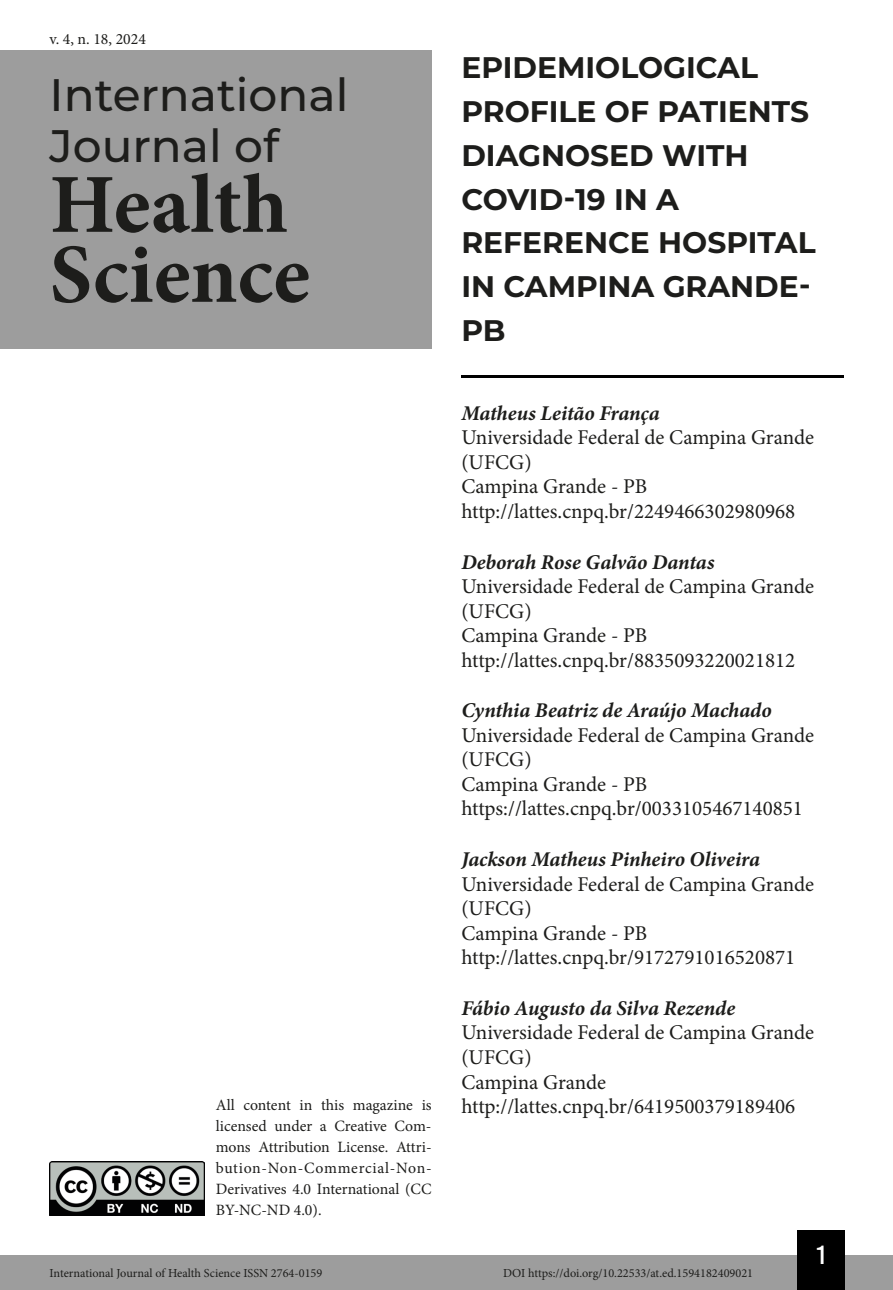
<style>
.page{position:relative;width:893px;height:1290px;background:#fff}
.page>*{position:absolute;margin:0;border:0;box-sizing:border-box;transform-origin:0 0}
.t1{font:700 84px/70px "Minion Pro";color:#1d1d1b}
.t2{font:500 45.5px/50.8px "Montserrat";color:#1d1d1b}
.t3{font:700 29.75px/43.8px "Montserrat";color:#1d1d1b}
.t4{font:26.25px "Bebas Kai";color:#fff}
.t5{font:21px/24.5px "Minion Pro";color:#1d1d1b}
.t6{font:italic 700 21px "Minion Pro";letter-spacing:-.005em;color:#1d1d1b}
.t7{font:15.75px/21px "Minion Pro";color:#1d1d1b;text-align:justify}
.t8{font:12.25px "Minion Pro";color:#1d1d1b}
</style>
<div class="page">
<div style="left:0;top:1255px;width:893px;height:35px;background:#9d9d9d"></div>
<div style="left:797px;top:1230px;width:48px;height:60px;background:#000"></div>
<img style="left:50px;top:1161px;width:154px;height:54px">
<div style="left:0;top:50px;width:432px;height:298px;background:#9d9d9d"></div>
<hr style="left:461px;top:375px;width:382px;height:3px;background:#000">
<p class="t7" style="left:50px;top:28px;width:98px">v. 4, n. 18, 2024</p>
<h2 class="t2" style="left:50px;top:68px;width:300px">International<br>Journal of</h2>
<h1 class="t1" style="left:50px;top:169px;width:262px">Health<br>Science</h1>
<p class="t7" style="left:216px;top:1095px;width:217px">All content in this magazine is licensed under a Creative Com&shy;mons Attribution License. Attri&shy;bution-Non-Commercial-Non-Derivatives 4.0 International (CC BY-NC-ND 4.0).</p>
<h3 class="t3" style="left:461px;top:44px;width:356px">EPIDEMIOLOGICAL<br>PROFILE OF PATIENTS<br>DIAGNOSED WITH<br>COVID-19 IN A<br>REFERENCE HOSPITAL<br>IN CAMPINA GRANDE-<br>PB</h3>
<p class="t6" style="left:461px;top:398px;width:200px">Matheus Leitão França</p>
<p class="t5" style="left:461px;top:425px;width:354px">Universidade Federal de Campina Grande (UFCG)<br>Campina Grande - PB http://lattes.cnpq.br/2249466302980968</p>
<p class="t6" style="left:461px;top:547px;width:255px">Deborah Rose Galvão Dantas</p>
<p class="t5" style="left:461px;top:574px;width:354px">Universidade Federal de Campina Grande (UFCG)<br>Campina Grande - PB http://lattes.cnpq.br/8835093220021812</p>
<p class="t6" style="left:461px;top:696px;width:312px">Cynthia Beatriz de Araújo Machado</p>
<p class="t5" style="left:461px;top:723px;width:354px">Universidade Federal de Campina Grande (UFCG)<br>Campina Grande - PB https://lattes.cnpq.br/0033105467140851</p>
<p class="t6" style="left:461px;top:844px;width:300px">Jackson Matheus Pinheiro Oliveira</p>
<p class="t5" style="left:461px;top:872px;width:354px">Universidade Federal de Campina Grande (UFCG)<br>Campina Grande - PB http://lattes.cnpq.br/9172791016520871</p>
<p class="t6" style="left:461px;top:993px;width:275px">Fábio Augusto da Silva Rezende</p>
<p class="t5" style="left:461px;top:1020px;width:354px">Universidade Federal de Campina Grande (UFCG)<br>Campina Grande http://lattes.cnpq.br/6419500379189406</p>
<p class="t4" style="left:817px;top:1241px;width:10px">1</p>
<p class="t8" style="left:50px;top:1265px;width:274px">International Journal of Health Science ISSN 2764-0159</p>
<p class="t8" style="left:503px;top:1265px;width:252px">DOI https://doi.org/10.22533/at.ed.1594182409021</p>
</div>
